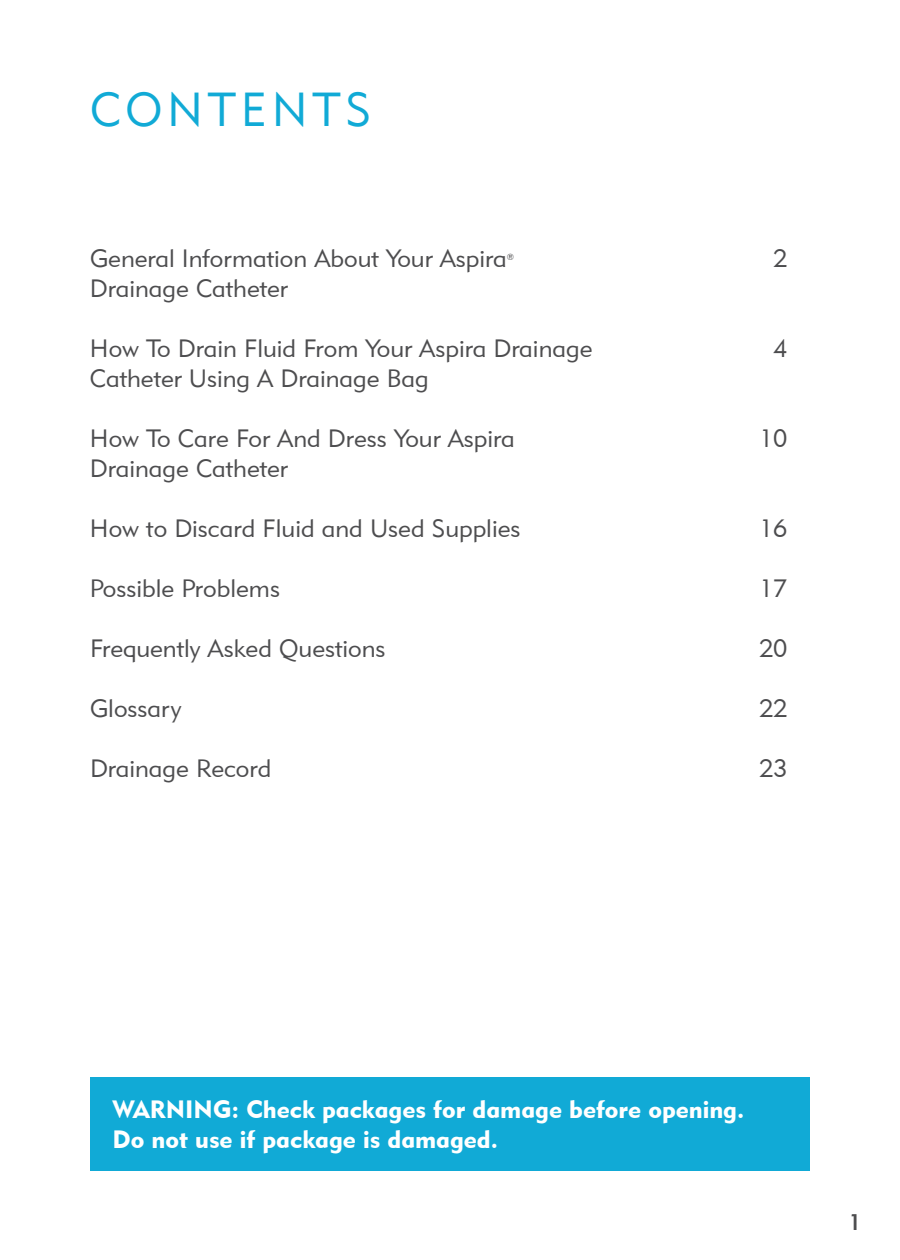
<style>
.page{position:relative;width:900px;height:1260px;background:#fff}
.page>*{position:absolute;margin:0;border:0;box-sizing:border-box;transform-origin:0 0}
.t1{font:47.5px "Geometric 415 BT Lite A";letter-spacing:.1em;color:#11aad6}
.t2{font:25px "Geometric 415 BT Lite A";color:#4d4d4f}
.t3{font:25px/30px "Geometric 415 BT Black A";color:#fff}
.t4{font:22.5px "Geometric 415 BT Medium A";color:#4d4d4f}
.t5{font:8.75px "Geometric 415 BT Lite A";color:#4d4d4f}
</style>
<div class="page">
<div style="left:90px;top:1077px;width:720px;height:94px;background:#11aad6"></div>
<h1 class="t1" style="left:90px;top:80px;width:283px">CONTENTS</h1>
<p class="t2" style="left:90px;top:243px;width:418px">General Information About Your Aspira</p>
<p class="t5" style="left:507px;top:251px;width:9px">®</p>
<p class="t2" style="left:773px;top:243px;width:16px">2</p>
<p class="t2" style="left:90px;top:273px;width:199px">Drainage Catheter</p>
<p class="t2" style="left:90px;top:333px;width:504px">How To Drain Fluid From Your Aspira Drainage</p>
<p class="t2" style="left:773px;top:333px;width:16px">4</p>
<p class="t2" style="left:90px;top:363px;width:340px">Catheter Using A Drainage Bag</p>
<p class="t2" style="left:90px;top:423px;width:426px">How To Care For And Dress Your Aspira</p>
<p class="t2" style="left:759px;top:423px;width:30px">10</p>
<p class="t2" style="left:90px;top:453px;width:199px">Drainage Catheter</p>
<p class="t2" style="left:90px;top:513px;width:432px">How to Discard Fluid and Used Supplies</p>
<p class="t2" style="left:759px;top:513px;width:30px">16</p>
<p class="t2" style="left:90px;top:573px;width:192px">Possible Problems</p>
<p class="t2" style="left:759px;top:573px;width:30px">17</p>
<p class="t2" style="left:90px;top:633px;width:297px">Frequently Asked Questions</p>
<p class="t2" style="left:759px;top:633px;width:30px">20</p>
<p class="t2" style="left:90px;top:693px;width:93px">Glossary</p>
<p class="t2" style="left:759px;top:693px;width:30px">22</p>
<p class="t2" style="left:90px;top:753px;width:183px">Drainage Record</p>
<p class="t2" style="left:759px;top:753px;width:30px">23</p>
<p class="t3" style="left:112px;top:1094px;width:633px">WARNING: Check packages for damage before opening.<br>Do not use if package is damaged.</p>
<p class="t4" style="left:849px;top:1209px;width:14px">1</p>
</div>
